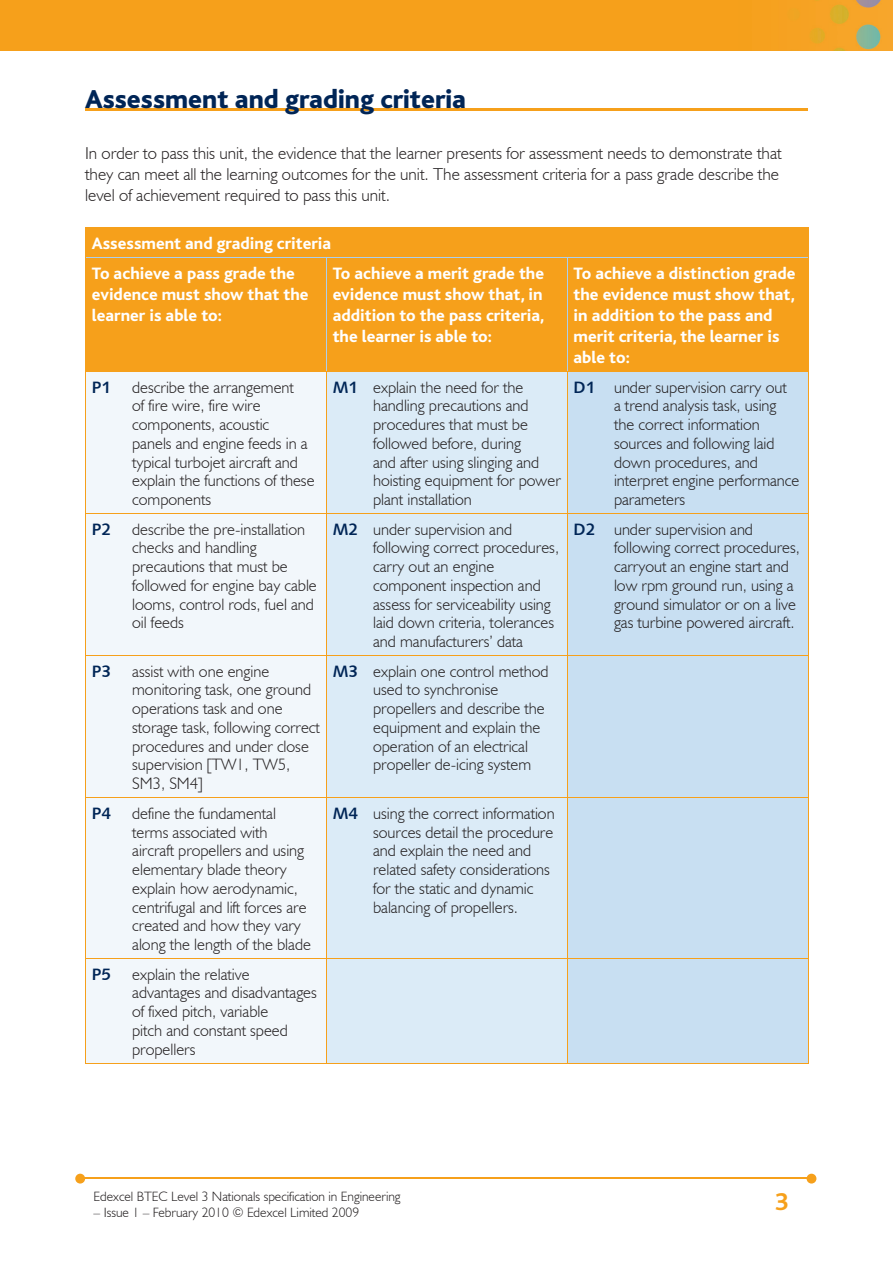
<style>
.page{position:relative;width:893px;height:1263px;background:#fff}
.page>*{position:absolute;margin:0;border:0;box-sizing:border-box;transform-origin:0 0}
.t1{font:800 27px "Bliss";color:#002556}
.t2{font:700 25.5px "Bliss";color:#f6a01b}
.t3{font:800 17.25px/21px "Bliss";color:#fff}
.t4{font:300 17.25px/21px "Humanist 521 BT";color:#231f20}
.t5{font:300 16.5px/18.8px "Humanist 521 BT";color:#231f20}
.t6{font:16.5px "Humanist 531 BT Bold A";color:#002556}
.t7{font:300 13.5px "Humanist 521 BT";color:#231f20}
.s1{font-family:"Humanist 531 BT Bold A";font-weight:400;color:#002556}
</style>
<div class="page">
<img style="left:0;top:0;width:893px;height:51px">
<hr style="left:82px;top:1178px;width:728px;height:1px;background:#f6a01b">
<svg style="left:807px;top:1174px;width:9px;height:9px"></svg>
<svg style="left:75px;top:1174px;width:10px;height:9px"></svg>
<hr style="left:85px;top:108px;width:723px;height:2px;background:#f6a01b">
<div style="left:86px;top:228px;width:722px;height:143px;background:#f6a01b"></div>
<div style="left:86px;top:372px;width:240px;height:691px;background:#f2f7fb"></div>
<div style="left:327px;top:372px;width:240px;height:691px;background:#dbebf7"></div>
<div style="left:568px;top:372px;width:240px;height:691px;background:#c8dff2"></div>
<svg style="left:85px;top:228px;width:1px;height:29px"></svg>
<svg style="left:808px;top:228px;width:1px;height:29px"></svg>
<hr style="left:85px;top:227px;width:241px;height:1px;background:#f6a01b">
<hr style="left:326px;top:227px;width:241px;height:1px;background:#f6a01b">
<hr style="left:567px;top:227px;width:241px;height:1px;background:#f6a01b">
<hr style="left:85px;top:257px;width:1px;height:114px;background:#f6a01b">
<hr style="left:86px;top:257px;width:240px;height:1px;background:#accfed">
<hr style="left:326px;top:258px;width:1px;height:113px;background:#accfed">
<hr style="left:326px;top:257px;width:241px;height:1px;background:#accfed">
<hr style="left:567px;top:258px;width:1px;height:113px;background:#accfed">
<hr style="left:808px;top:257px;width:1px;height:114px;background:#f6a01b">
<hr style="left:567px;top:257px;width:241px;height:1px;background:#accfed">
<hr style="left:85px;top:372px;width:1px;height:141px;background:#f6a01b">
<hr style="left:85px;top:371px;width:241px;height:1px;background:#f6a01b">
<hr style="left:326px;top:372px;width:1px;height:141px;background:#f6a01b">
<hr style="left:326px;top:371px;width:241px;height:1px;background:#f6a01b">
<hr style="left:567px;top:372px;width:1px;height:141px;background:#f6a01b">
<hr style="left:808px;top:372px;width:1px;height:141px;background:#f6a01b">
<hr style="left:567px;top:371px;width:241px;height:1px;background:#f6a01b">
<hr style="left:326px;top:514px;width:1px;height:141px;background:#f6a01b">
<hr style="left:567px;top:514px;width:1px;height:141px;background:#f6a01b">
<hr style="left:85px;top:514px;width:1px;height:141px;background:#f6a01b">
<hr style="left:808px;top:514px;width:1px;height:141px;background:#f6a01b">
<hr style="left:85px;top:513px;width:241px;height:1px;background:#f6a01b">
<hr style="left:326px;top:513px;width:241px;height:1px;background:#f6a01b">
<hr style="left:567px;top:513px;width:241px;height:1px;background:#f6a01b">
<hr style="left:326px;top:656px;width:1px;height:141px;background:#f6a01b">
<hr style="left:567px;top:656px;width:1px;height:141px;background:#f6a01b">
<hr style="left:85px;top:656px;width:1px;height:141px;background:#f6a01b">
<hr style="left:808px;top:656px;width:1px;height:141px;background:#f6a01b">
<hr style="left:85px;top:655px;width:241px;height:1px;background:#f6a01b">
<hr style="left:326px;top:655px;width:241px;height:1px;background:#f6a01b">
<hr style="left:567px;top:655px;width:241px;height:1px;background:#f6a01b">
<hr style="left:326px;top:798px;width:1px;height:160px;background:#f6a01b">
<hr style="left:567px;top:798px;width:1px;height:160px;background:#f6a01b">
<hr style="left:85px;top:798px;width:1px;height:160px;background:#f6a01b">
<hr style="left:808px;top:798px;width:1px;height:160px;background:#f6a01b">
<hr style="left:85px;top:797px;width:241px;height:1px;background:#f6a01b">
<hr style="left:326px;top:797px;width:241px;height:1px;background:#f6a01b">
<hr style="left:567px;top:797px;width:241px;height:1px;background:#f6a01b">
<hr style="left:326px;top:959px;width:1px;height:104px;background:#f6a01b">
<hr style="left:567px;top:959px;width:1px;height:104px;background:#f6a01b">
<hr style="left:85px;top:959px;width:1px;height:104px;background:#f6a01b">
<hr style="left:808px;top:959px;width:1px;height:104px;background:#f6a01b">
<hr style="left:85px;top:958px;width:241px;height:1px;background:#f6a01b">
<hr style="left:326px;top:958px;width:241px;height:1px;background:#f6a01b">
<hr style="left:567px;top:958px;width:241px;height:1px;background:#f6a01b">
<hr style="left:85px;top:1063px;width:241px;height:1px;background:#f6a01b">
<hr style="left:326px;top:1063px;width:241px;height:1px;background:#f6a01b">
<hr style="left:567px;top:1063px;width:241px;height:1px;background:#f6a01b">
<h1 class="t1" style="left:85px;top:85px;width:383px">Assessment and grading criteria</h1>
<p class="t4" style="left:85px;top:142px;width:698px">In order to pass this unit, the evidence that the learner presents for assessment needs to demonstrate that they can meet all the learning outcomes for the unit. The assessment criteria for a pass grade describe the level of achievement required to pass this unit.</p>
<p class="t3" style="left:92px;top:229px;width:241px;line-height:30.2px">Assessment and grading criteria<br>To achieve a pass grade the</p>
<p class="t3" style="left:92px;top:284px;width:218px">evidence must show that the learner is able to:</p>
<p class="t3" style="left:333px;top:263px;width:213px;text-align:justify">To achieve a merit grade the evidence must show that, in addition to the pass criteria, the learner is able to:</p>
<p class="t3" style="left:574px;top:263px;width:224px">To achieve a distinction grade the evidence must show that, in addition to the pass and merit criteria, the learner is able to:</p>
<p class="t6" style="left:92px;top:377px;width:21px">P1</p>
<p class="t5" style="left:132px;top:377px;width:184px">describe the arrangement<br>of fire wire, fire wire components, acoustic<br>panels and engine feeds in a typical turbojet aircraft and explain the functions of these components</p>
<p class="t5" style="left:373px;top:377px;width:189px;text-indent:-40px"><span class="s1">M1</span> explain the need for the handling precautions and procedures that must be followed before, during<br>and after using slinging and hoisting equipment for power plant installation</p>
<p class="t5" style="left:614px;top:377px;width:187px;text-indent:-40px"><span class="s1">D1</span> under supervision carry out<br>a trend analysis task, using the correct information sources and following laid down procedures, and interpret engine performance parameters</p>
<p class="t6" style="left:92px;top:519px;width:21px">P2</p>
<p class="t5" style="left:132px;top:519px;width:186px">describe the pre-installation checks and handling precautions that must be followed for engine bay cable looms, control rods, fuel and oil feeds</p>
<p class="t5" style="left:373px;top:519px;width:188px;text-indent:-40px"><span class="s1">M2</span> under supervision and following correct procedures, carry out an engine component inspection and assess for serviceability using laid down criteria, tolerances and manufacturers’ data</p>
<p class="t5" style="left:614px;top:519px;width:188px;text-indent:-40px"><span class="s1">D2</span> under supervision and following correct procedures, carryout an engine start and low rpm ground run, using a ground simulator or on a live gas turbine powered aircraft.</p>
<p class="t6" style="left:92px;top:661px;width:21px">P3</p>
<p class="t5" style="left:132px;top:661px;width:189px">assist with one engine monitoring task, one ground operations task and one storage task, following correct procedures and under close supervision [TW1, TW5,<br>SM3, SM4]</p>
<p class="t5" style="left:373px;top:661px;width:177px;text-indent:-40px"><span class="s1">M3</span> explain one control method used to synchronise propellers and describe the equipment and explain the operation of an electrical propeller de-icing system</p>
<p class="t6" style="left:92px;top:803px;width:21px">P4</p>
<p class="t5" style="left:132px;top:803px;width:180px">define the fundamental terms associated with aircraft propellers and using elementary blade theory explain how aerodynamic, centrifugal and lift forces are created and how they vary along the length of the blade</p>
<p class="t5" style="left:373px;top:803px;width:183px;text-indent:-40px"><span class="s1">M4</span> using the correct information sources detail the procedure and explain the need and related safety considerations for the static and dynamic balancing of propellers.</p>
<p class="t6" style="left:92px;top:964px;width:21px">P5</p>
<p class="t5" style="left:132px;top:964px;width:186px">explain the relative advantages and disadvantages of fixed pitch, variable<br>pitch and constant speed propellers</p>
<p class="t7" style="left:94px;top:1188px;width:309px">Edexcel BTEC Level 3 Nationals specification in Engineering</p>
<p class="t7" style="left:94px;top:1204px;width:267px">– Issue 1 – February 2010 © Edexcel Limited 2009</p>
<h2 class="t2" style="left:775px;top:1189px;width:15px">3</h2>
</div>
